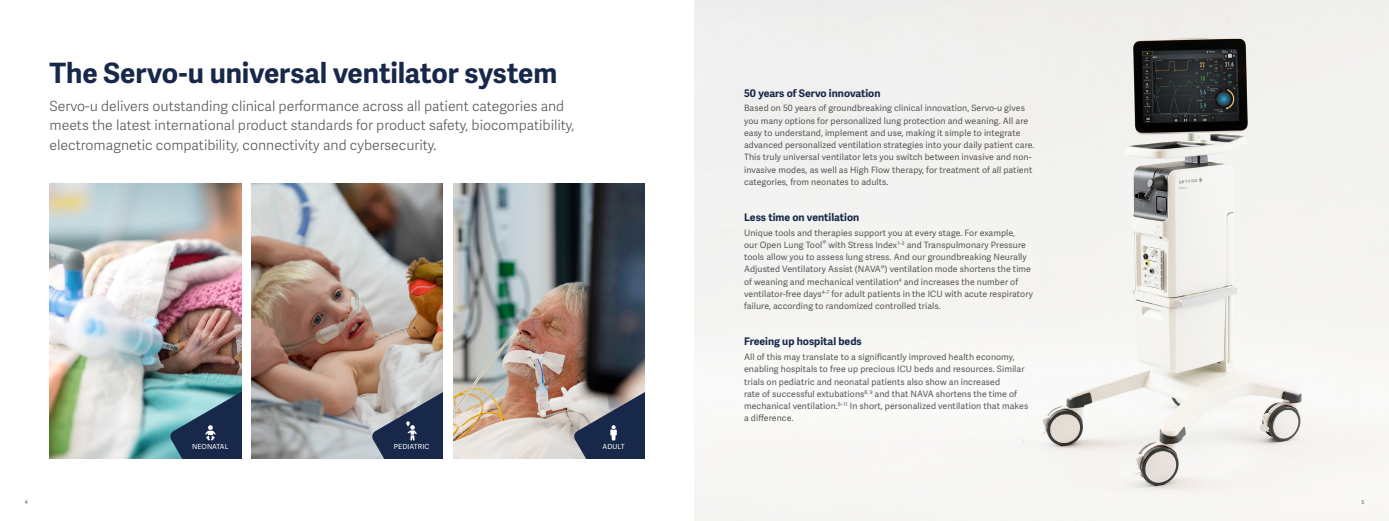
<style>
.page{position:relative;width:1389px;height:521px;background:#fff}
.page>*{position:absolute;margin:0;border:0;box-sizing:border-box;transform-origin:0 0}
.t1{font:700 28px "Adelle Sans";letter-spacing:-.005em;color:#18284a}
.t2{font:300 14px/19.2px "Adelle Sans";color:#595857}
.t3{font:700 10.5px "Adelle Sans";color:#18284a}
.t4{font:8.75px/12.2px "Adelle Sans";letter-spacing:.01em;color:#595857}
.t5{font:7px "Adelle Sans";letter-spacing:.01em;color:#fff}
.t6{font:5.25px "Adelle Sans";color:#595857}
</style>
<div class="page">
<img style="left:252px;top:184px;width:191px;height:275px">
<img style="left:50px;top:184px;width:191px;height:275px">
<img style="left:453px;top:184px;width:192px;height:275px">
<img style="left:694px;top:0;width:695px;height:521px">
<svg style="left:169px;top:376px;width:72px;height:83px;background:#4b7385"></svg>
<svg style="left:371px;top:376px;width:72px;height:83px;background:#6c7383"></svg>
<svg style="left:573px;top:376px;width:72px;height:83px;background:#565a69"></svg>
<h1 class="t1" style="left:50px;top:56px;width:509px">The Servo-u universal ventilator system</h1>
<p class="t2" style="left:50px;top:97px;width:526px">Servo-u delivers outstanding clinical performance across all patient categories and meets the latest international product standards for product safety, biocompatibility, electromagnetic compatibility, connectivity and cybersecurity.</p>
<p class="t6" style="left:25px;top:499px;width:4px">4</p>
<p class="t5" style="left:192px;top:442px;width:38px">NEONATAL</p>
<p class="t5" style="left:394px;top:442px;width:37px">PEDIATRIC</p>
<p class="t5" style="left:603px;top:442px;width:24px">ADULT</p>
<p class="t3" style="left:744px;top:86px;width:138px">50 years of Servo innovation</p>
<p class="t4" style="left:744px;top:102px;width:292px">Based on 50 years of groundbreaking clinical innovation, Servo-u gives you many options for personalized lung protection and weaning. All are easy to understand, implement and use, making it simple to integrate advanced personalized ventilation strategies into your daily patient care.<br>This truly universal ventilator lets you switch between invasive and non&shy;invasive modes, as well as High Flow therapy, for treatment of all patient categories, from neonates to adults.</p>
<p class="t3" style="left:744px;top:211px;width:117px">Less time on ventilation</p>
<p class="t4" style="left:744px;top:227px;width:290px">Unique tools and therapies support you at every stage. For example,<br>our Open Lung Tool® with Stress Index<sup>1–3</sup> and Transpulmonary Pressure tools allow you to assess lung stress. And our groundbreaking Neurally Adjusted Ventilatory Assist (NAVA®) ventilation mode shortens the time of weaning and mechanical ventilation<sup>4</sup> and increases the number of ventilator-free days<sup>4–7</sup> for adult patients in the ICU with acute respiratory failure, according to randomized controlled trials.</p>
<p class="t3" style="left:744px;top:335px;width:119px">Freeing up hospital beds</p>
<p class="t4" style="left:744px;top:351px;width:286px">All of this may translate to a significantly improved health economy, enabling hospitals to free up precious ICU beds and resources. Similar trials on pediatric and neonatal patients also show an increased<br>rate of successful extubations<sup>8,</sup> <sup>9</sup> and that NAVA shortens the time of mechanical ventilation.<sup>9–11</sup> In short, personalized ventilation that makes a difference.</p>
<p class="t6" style="left:1361px;top:499px;width:4px">5</p>
</div>
